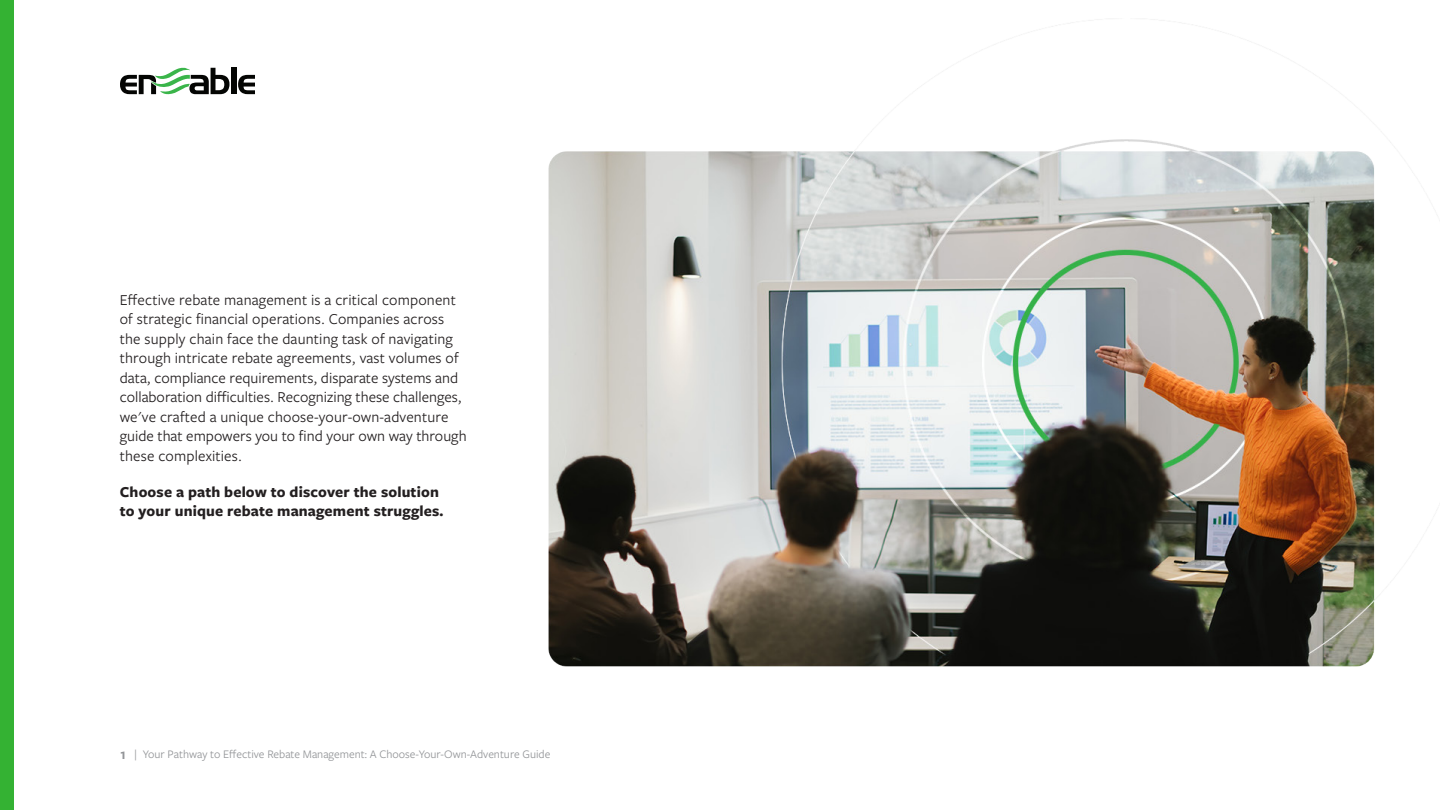
<style>
.page{position:relative;width:1440px;height:810px;background:#fff}
.page>*{position:absolute;margin:0;border:0;box-sizing:border-box;transform-origin:0 0}
.body_copy{font:15.75px/19.5px "Freight Sans Pro";letter-spacing:.01em;color:#231f20}
.body_copy-2{font:700 15.75px/19.5px "Freight Sans Pro";letter-spacing:.01em;color:#231f20}
.t1{font:12px "Freight Sans LF Pro";color:#939598}
.s1{font-weight:700}
</style>
<div class="page">
<img style="left:127px;top:19px;width:1311px;height:648px">
<div style="left:0;top:0;width:14px;height:810px;background:#34b233"></div>
<div style="left:231px;top:68px;width:5px;height:26px;background:#040503"></div>
<svg style="left:238px;top:75px;width:17px;height:19px"></svg>
<svg style="left:120px;top:68px;width:110px;height:26px"></svg>
<p class="body_copy" style="left:120px;top:289px;width:348px">Effective rebate management is a critical component of strategic financial operations. Companies across the supply chain face the daunting task of navigating through intricate rebate agreements, vast volumes of data, compliance requirements, disparate systems and collaboration difficulties. Recognizing these challenges, we've crafted a unique choose-your-own-adventure guide that empowers you to find your own way through these complexities.</p>
<p class="body_copy-2" style="left:120px;top:481px;width:325px">Choose a path below to discover the solution to your unique rebate management struggles.</p>
<p class="t1" style="left:120px;top:746px;width:432px"><span class="s1">1</span> | Your Pathway to Effective Rebate Management: A Choose-Your-Own-Adventure Guide</p>
</div>
